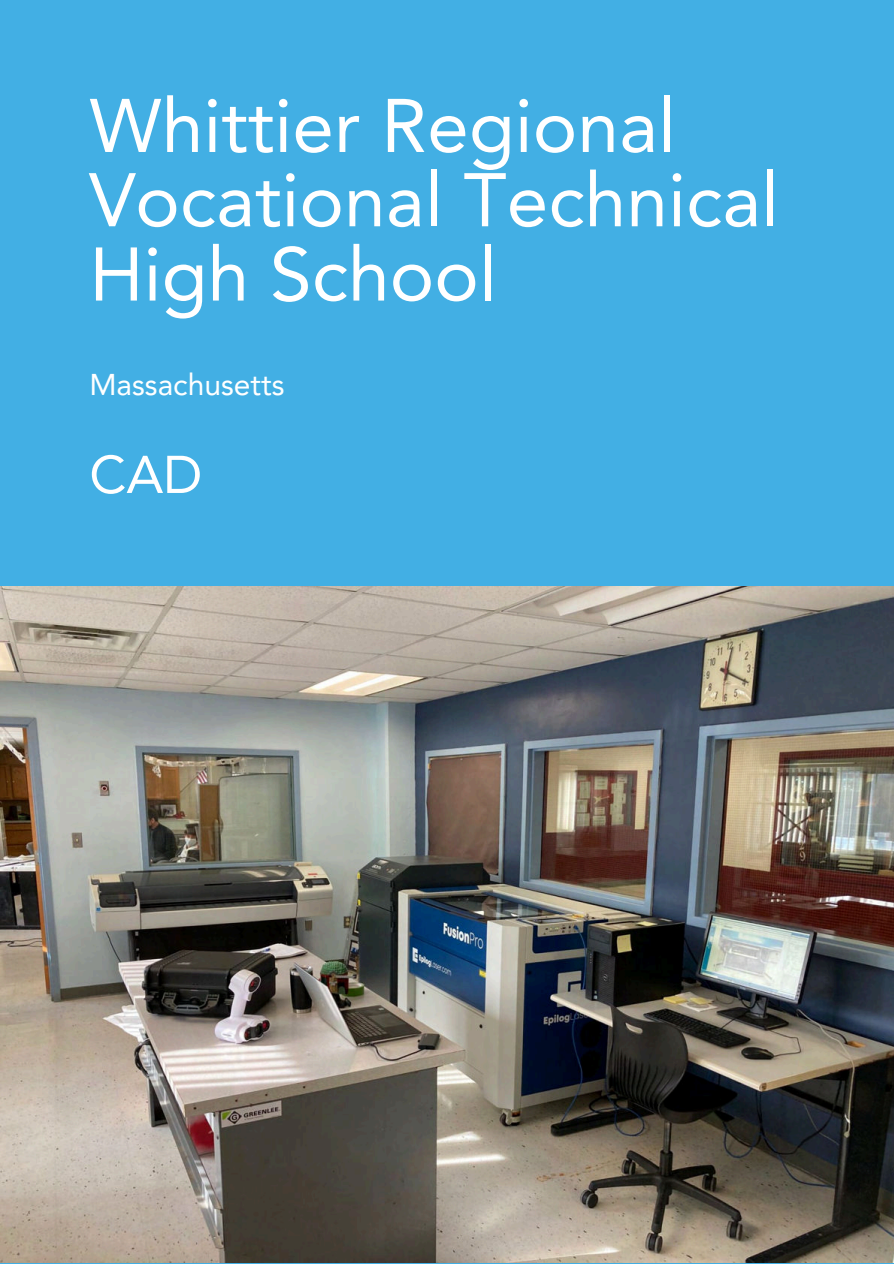
<style>
.page{position:relative;width:894px;height:1264px;background:#fff}
.page>*{position:absolute;margin:0;border:0;box-sizing:border-box;transform-origin:0 0}
.t1{font:75px/74.2px "Avenir LT Pro";color:#fff}
.t2{font:52.5px "Avenir LT Pro";color:#fff}
.t3{font:30px "Avenir LT Pro";color:#fff}
</style>
<div class="page">
<div style="left:0;top:0;width:893px;height:1263px;background:#42afe4"></div>
<img style="left:0;top:586px;width:893px;height:676px">
<p class="t1" style="left:89px;top:88px;width:691px">Whittier Regional<br>Vocational Technical<br>High School</p>
<p class="t3" style="left:89px;top:366px;width:197px">Massachusetts</p>
<p class="t2" style="left:89px;top:442px;width:114px">CAD</p>
</div>
